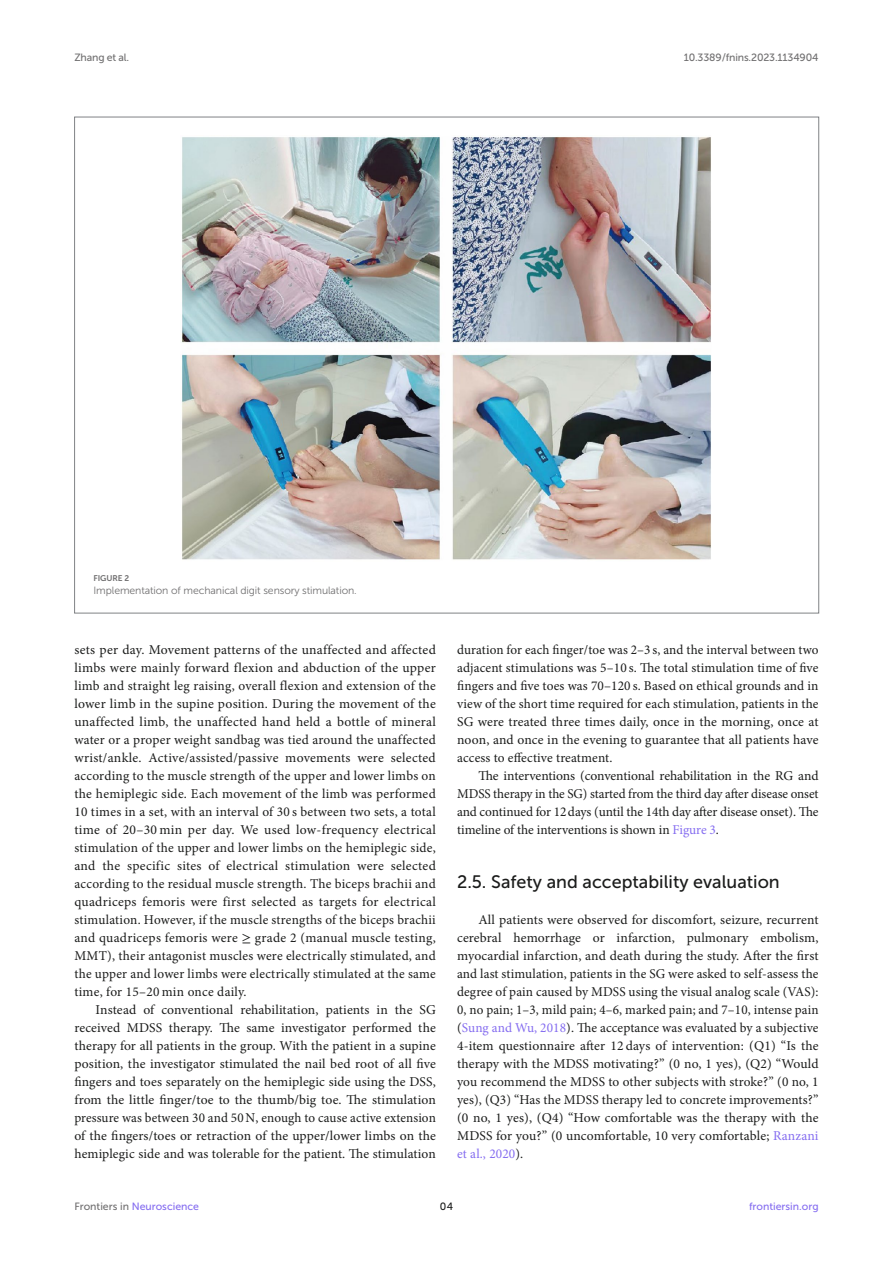
<style>
.page{position:relative;width:893px;height:1263px;background:#fff}
.page>*{position:absolute;margin:0;border:0;box-sizing:border-box;transform-origin:0 0}
.HEAD_2{font:18px "Museo Sans 500";color:#1b1c1b}
.TEXT{font:13.5px/18px "Minion Pro";letter-spacing:.01em;color:#1b1c1b;text-align:justify}
.TEXT_FLUSH{font:13.5px/18px "Minion Pro";letter-spacing:.01em;color:#1b1c1b;text-align:justify}
.FIG_LEG{font:10.5px "Museo Sans 300";letter-spacing:-.01em;color:#706f70}
.t1{font:10.5px "Museo Sans 500";color:#856df0}
.t2{font:10.5px "Museo Sans 500";letter-spacing:-.015em;color:#706f70}
.t3{font:10.5px "Museo Sans 500";color:#1b1c1b}
.FIG_HD{font:8.25px "Museo Sans 700";letter-spacing:-.01em;color:#706f70}
.s1{font-family:"STIX General"}
.s2{color:#856df0}
.s3{color:#706f70}
</style>
<div class="page">
<img style="left:182px;top:136px;width:529px;height:424px">
<p class="t2" style="left:74px;top:51px;width:56px">Zhang et al.</p>
<p class="t2" style="left:684px;top:51px;width:136px">10.3389/fnins.2023.1134904</p>
<p class="FIG_HD" style="left:94px;top:573px;width:37px">FIGURE 2</p>
<p class="FIG_LEG" style="left:94px;top:585px;width:265px">Implementation of mechanical digit sensory stimulation.</p>
<p class="TEXT" style="left:74px;top:641px;width:363px">sets per day. Movement patterns of the unaffected and affected limbs were mainly forward flexion and abduction of the upper limb and straight leg raising, overall flexion and extension of the lower limb in the supine position. During the movement of the unaffected limb, the unaffected hand held a bottle of mineral water or a proper weight sandbag was tied around the unaffected wrist/ankle. Active/assisted/passive movements were selected according to the muscle strength of the upper and lower limbs on the hemiplegic side. Each movement of the limb was performed 10 times in a set, with an interval of 30 s between two sets, a total time of 20–30 min per day. We used low-frequency electrical stimulation of the upper and lower limbs on the hemiplegic side, and the specific sites of electrical stimulation were selected according to the residual muscle strength. The biceps brachii and quadriceps femoris were first selected as targets for electrical stimulation. However, if the muscle strengths of the biceps brachii and quadriceps femoris were <span class="s1">≥</span> grade 2 (manual muscle testing, MMT), their antagonist muscles were electrically stimulated, and the upper and lower limbs were electrically stimulated at the same time, for 15–20 min once daily.</p>
<p class="TEXT" style="left:74px;top:1001px;width:363px;text-indent:21px">Instead of conventional rehabilitation, patients in the SG received MDSS therapy. The same investigator performed the therapy for all patients in the group. With the patient in a supine position, the investigator stimulated the nail bed root of all five fingers and toes separately on the hemiplegic side using the DSS, from the little finger/toe to the thumb/big toe. The stimulation pressure was between 30 and 50N, enough to cause active extension of the fingers/toes or retraction of the upper/lower limbs on the hemiplegic side and was tolerable for the patient. The stimulation</p>
<p class="TEXT" style="left:457px;top:641px;width:363px">duration for each finger/toe was 2–3 s, and the interval between two adjacent stimulations was 5–10 s. The total stimulation time of five fingers and five toes was 70–120 s. Based on ethical grounds and in view of the short time required for each stimulation, patients in the SG were treated three times daily, once in the morning, once at noon, and once in the evening to guarantee that all patients have access to effective treatment.</p>
<p class="TEXT" style="left:457px;top:767px;width:363px;text-indent:21px">The interventions (conventional rehabilitation in the RG and MDSS therapy in the SG) started from the third day after disease onset and continued for 12days (until the 14th day after disease onset). The timeline of the interventions is shown in <span class="s2">Figure 3</span>.</p>
<p class="HEAD_2" style="left:457px;top:872px;width:324px">2.5. Safety and acceptability evaluation</p>
<p class="TEXT_FLUSH" style="left:457px;top:911px;width:363px;text-indent:21px">All patients were observed for discomfort, seizure, recurrent cerebral hemorrhage or infarction, pulmonary embolism, myocardial infarction, and death during the study. After the first and last stimulation, patients in the SG were asked to self-assess the degree of pain caused by MDSS using the visual analog scale (VAS):<br>0, no pain; 1–3, mild pain; 4–6, marked pain; and 7–10, intense pain (<span class="s2">Sung and Wu, 2018</span>). The acceptance was evaluated by a subjective 4-item questionnaire after 12 days of intervention: (Q1) “Is the therapy with the MDSS motivating?” (0 no, 1 yes), (Q2) “Would you recommend the MDSS to other subjects with stroke?” (0 no, 1 yes), (Q3) “Has the MDSS therapy led to concrete improvements?” (0 no, 1 yes), (Q4) “How comfortable was the therapy with the MDSS for you?” (0 uncomfortable, 10 very comfortable; <span class="s2">Ranzani et al., 2020</span>).</p>
<p class="t1" style="left:74px;top:1200px;width:126px"><span class="s3">Frontiers in</span> Neuroscience</p>
<p class="t3" style="left:440px;top:1200px;width:15px">04</p>
<p class="t1" style="left:749px;top:1200px;width:71px">frontiersin.org</p>
</div>
